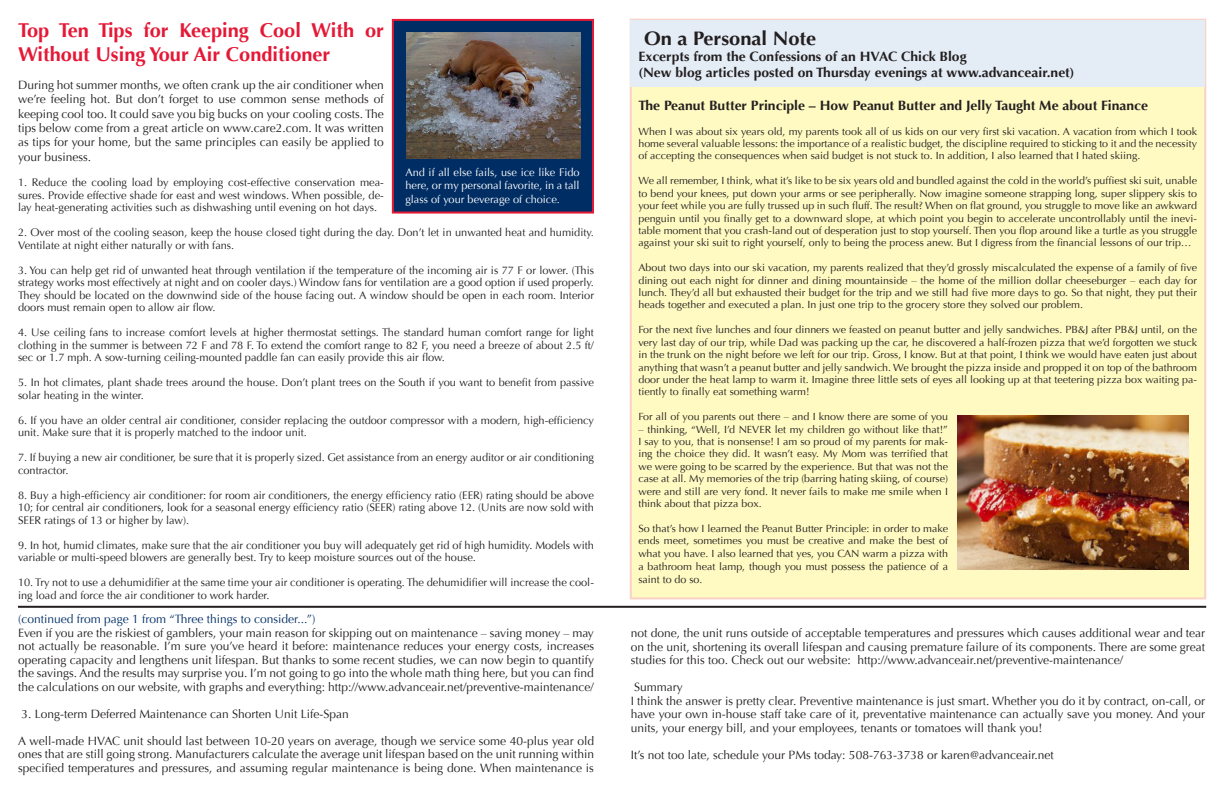
<style>
.page{position:relative;width:1224px;height:792px;background:#fff}
.page>*{position:absolute;margin:0;border:0;box-sizing:border-box;transform-origin:0 0}
.t1{font:700 20px/24px "Optima";color:#e51836}
.t2{font:700 19.5px "Optima";color:#231f20}
.t3{font:700 13.5px/16.2px "Optima";color:#231f20}
.t4{font:12px/13.5px "Optima";color:#231f20;text-align:justify}
.t5{font:12px "Optima";color:#002e64}
.t6{font:11px/12.5px "Optima";color:#231f20}
.t7{font:11px/13.2px "Optima";color:#fff;text-align:justify}
.t8{font:10.7px "Optima";color:#231f20}
.t9{font:10.3px/12.4px "Optima";color:#231f20;text-align:justify}
.s1{font-size:10.7px}
</style>
<div class="page">
<div style="left:631px;top:20px;width:574px;height:578px;background:#fffac1"></div>
<div style="left:631px;top:20px;width:574px;height:66px;background:#e4edf6"></div>
<div style="left:393px;top:20px;width:200px;height:193px;background:#002e64"></div>
<div style="left:392px;top:19px;width:202px;height:195px;border:2px solid #e51836"></div>
<img style="left:406px;top:32px;width:174px;height:126px">
<hr style="left:18px;top:606px;width:1188px;height:2px;background:#231f20">
<img style="left:957px;top:416px;width:231px;height:154px">
<h1 class="t1" style="left:18px;top:19px;width:367px">Top Ten Tips for Keeping Cool With or<br>Without Using Your Air Conditioner</h1>
<p class="t4" style="left:18px;top:78px;width:367px;line-height:14.4px">During hot summer months, we often crank up the air conditioner when we’re feeling hot. But don’t forget to use common sense methods of keeping cool too. It could save you big bucks on your cooling costs. The tips below come from a great article on www.care2.com. It was written as tips for your home, but the same principles can easily be applied to your business.</p>
<p class="t6" style="left:18px;top:177px;width:367px;text-align:justify">1. Reduce the cooling load by employing cost-effective conservation mea&shy;sures. Provide effective shade for east and west windows. When possible, de&shy;lay heat-generating activities such as dishwashing until evening on hot days.</p>
<p class="t6" style="left:18px;top:227px;width:578px">2. Over most of the cooling season, keep the house closed tight during the day. Don’t let in unwanted heat and humidity.<br>Ventilate at night either naturally or with fans.</p>
<p class="t6" style="left:18px;top:264px;width:578px;text-align:justify">3. You can help get rid of unwanted heat through ventilation if the temperature of the incoming air is 77 F or lower. (This strategy works most effectively at night and on cooler days.) Window fans for ventilation are a good option if used properly.<br>They should be located on the downwind side of the house facing out. A window should be open in each room. Interior doors must remain open to allow air flow.</p>
<p class="t6" style="left:18px;top:327px;width:577px;text-align:justify">4. Use ceiling fans to increase comfort levels at higher thermostat settings. The standard human comfort range for light clothing in the summer is between 72 F and 78 F. To extend the comfort range to 82 F, you need a breeze of about 2.5 ft/ sec or 1.7 mph. A sow-turning ceiling-mounted paddle fan can easily provide this air flow.</p>
<p class="t6" style="left:18px;top:377px;width:578px">5. In hot climates, plant shade trees around the house. Don’t plant trees on the South if you want to benefit from passive solar heating in the winter.</p>
<p class="t6" style="left:18px;top:414px;width:577px">6. If you have an older central air conditioner, consider replacing the outdoor compressor with a modern, high-efficiency unit. Make sure that it is properly matched to the indoor unit.</p>
<p class="t6" style="left:18px;top:452px;width:578px">7. If buying a new air conditioner, be sure that it is properly sized. Get assistance from an energy auditor or air conditioning contractor.</p>
<p class="t6" style="left:18px;top:489px;width:578px;text-align:justify">8. Buy a high-efficiency air conditioner: for room air conditioners, the energy efficiency ratio (EER) rating should be above 10; for central air conditioners, look for a seasonal energy efficiency ratio (SEER) rating above 12. (Units are now sold with SEER ratings of 13 or higher by law).</p>
<p class="t6" style="left:18px;top:539px;width:577px">9. In hot, humid climates, make sure that the air conditioner you buy will adequately get rid of high humidity. Models with variable or multi-speed blowers are generally best. Try to keep moisture sources out of the house.</p>
<p class="t6" style="left:18px;top:577px;width:578px">10. Try not to use a dehumidifier at the same time your air conditioner is operating. The dehumidifier will increase the cool&shy;ing load and force the air conditioner to work harder.</p>
<p class="t7" style="left:405px;top:166px;width:176px">And if all else fails, use ice like Fido here, or my personal favorite, in a tall glass of your beverage of choice.</p>
<p class="t5" style="left:18px;top:612px;width:299px">(continued from page 1 from “Three things to consider...”)</p>
<p class="t4" style="left:18px;top:626px;width:578px">Even if you are the riskiest of gamblers, your main reason for skipping out on maintenance – saving money – may not actually be reasonable. I’m sure you’ve heard it before: maintenance reduces your energy costs, increases operating capacity and lengthens unit lifespan. But thanks to some recent studies, we can now begin to quantify the savings. And the results may surprise you. I’m not going to go into the whole math thing here, but you can find the calculations on our website, with graphs and everything: http://www.advanceair.net/preventive-maintenance/</p>
<p class="t4" style="left:21px;top:707px;width:329px">3. Long-term Deferred Maintenance can Shorten Unit Life-Span</p>
<p class="t4" style="left:18px;top:734px;width:578px">A well-made HVAC unit should last between 10-20 years on average, though we service some 40-plus year old ones that are still going strong. Manufacturers calculate the average unit lifespan based on the unit running within specified temperatures and pressures, and assuming regular maintenance is being done. When maintenance is</p>
<h2 class="t2" style="left:644px;top:27px;width:174px">On a Personal Note</h2>
<h3 class="t3" style="left:638px;top:49px;width:438px">Excerpts from the Confessions of an HVAC Chick Blog<br>(New blog articles posted on Thursday evenings at www.advanceair.net)</h3>
<h3 class="t3" style="left:638px;top:97px;width:511px">The Peanut Butter Principle – How Peanut Butter and Jelly Taught Me about Finance</h3>
<p class="t9" style="left:638px;top:125px;width:560px">When I was about six years old, my parents took all of us kids on our very first ski vacation. A vacation from which I took home several valuable lessons: the importance of a realistic budget, the discipline required to sticking to it and the necessity of accepting the consequences when said budget is not stuck to. In addition, I also learned that I hated skiing.</p>
<p class="t9" style="left:638px;top:175px;width:560px">We all remember, I think, what it’s like to be six years old and bundled against the cold in the world’s puffiest ski suit, unable to bend your knees, put down your arms or see peripherally. Now imagine someone strapping long, super slippery skis to your feet while you are fully trussed up in such fluff. The result? When on flat ground, you struggle to move like an awkward penguin until you finally get to a downward slope, at which point you begin to accelerate uncontrollably until the inevi&shy;table moment that you crash-land out of desperation just to stop yourself. Then you flop around like a turtle as you struggle against your ski suit to right yourself, only to being the process anew. But I digress from the financial lessons of our trip…</p>
<p class="t9" style="left:638px;top:262px;width:560px">About two days into our ski vacation, my parents realized that they’d grossly miscalculated the expense of a family of five dining out each night for dinner and dining mountainside – the home of the million dollar cheeseburger – each day for lunch. They’d all but exhausted their budget for the trip and we still had five more days to go. So that night, they put their heads together and executed a plan. In just one trip to the grocery store they solved our problem.</p>
<p class="t9" style="left:638px;top:324px;width:560px">For the next five lunches and four dinners we feasted on peanut butter and jelly sandwiches. PB&amp;J after PB&amp;J until, on the very last day of our trip, while Dad was packing up the car, he discovered a half-frozen pizza that we’d forgotten we stuck in the trunk on the night before we left for our trip. Gross, I know. But at that point, I think we would have eaten just about anything that wasn’t a peanut butter and jelly sandwich. We brought the pizza inside and propped it on top of the bathroom door under the heat lamp to warm it. Imagine three little sets of eyes all looking up at that teetering pizza box waiting pa&shy;tiently to finally eat something warm!</p>
<p class="t9" style="left:638px;top:411px;width:311px">For all of you parents out there – and I know there are some of you</p>
<p class="t9" style="left:638px;top:423px;width:311px">– thinking, “Well, I’d NEVER let my children go without like that!” I say to you, that is nonsense! I am so proud of my parents for mak&shy;ing the choice they did. It wasn’t easy. My Mom was terrified that we were going to be scarred by the experience. But that was not the case at all. My memories of the trip (barring hating skiing, of course) were and still are very fond. It never fails to make me smile when I think about that pizza box.</p>
<p class="t9" style="left:638px;top:522px;width:311px">So that’s how I learned the Peanut Butter Principle: in order to make ends meet, sometimes you must be creative and make the best of what you have. I also learned that yes, you CAN warm a pizza with a bathroom heat lamp, though you must <span class="s1">possess the patience of a</span></p>
<p class="t8" style="left:638px;top:573px;width:66px">saint to do so.</p>
<p class="t4" style="left:631px;top:626px;width:576px">not done, the unit runs outside of acceptable temperatures and pressures which causes additional wear and tear on the unit, shortening its overall lifespan and causing premature failure of its components. There are some great studies for this too. Check out our website: http://www.advanceair.net/preventive-maintenance/</p>
<p class="t4" style="left:631px;top:680px;width:576px;text-align:left">Summary<br>I think the answer is pretty clear. Preventive maintenance is just smart. Whether you do it by contract, on-call, or have your own in-house staff take care of it, preventative maintenance can actually save you money. And your units, your energy bill, and your employees, tenants or tomatoes will thank you!</p>
<p class="t4" style="left:631px;top:748px;width:425px">It’s not too late, schedule your PMs today: 508-763-3738 or karen@advanceair.net</p>
</div>
